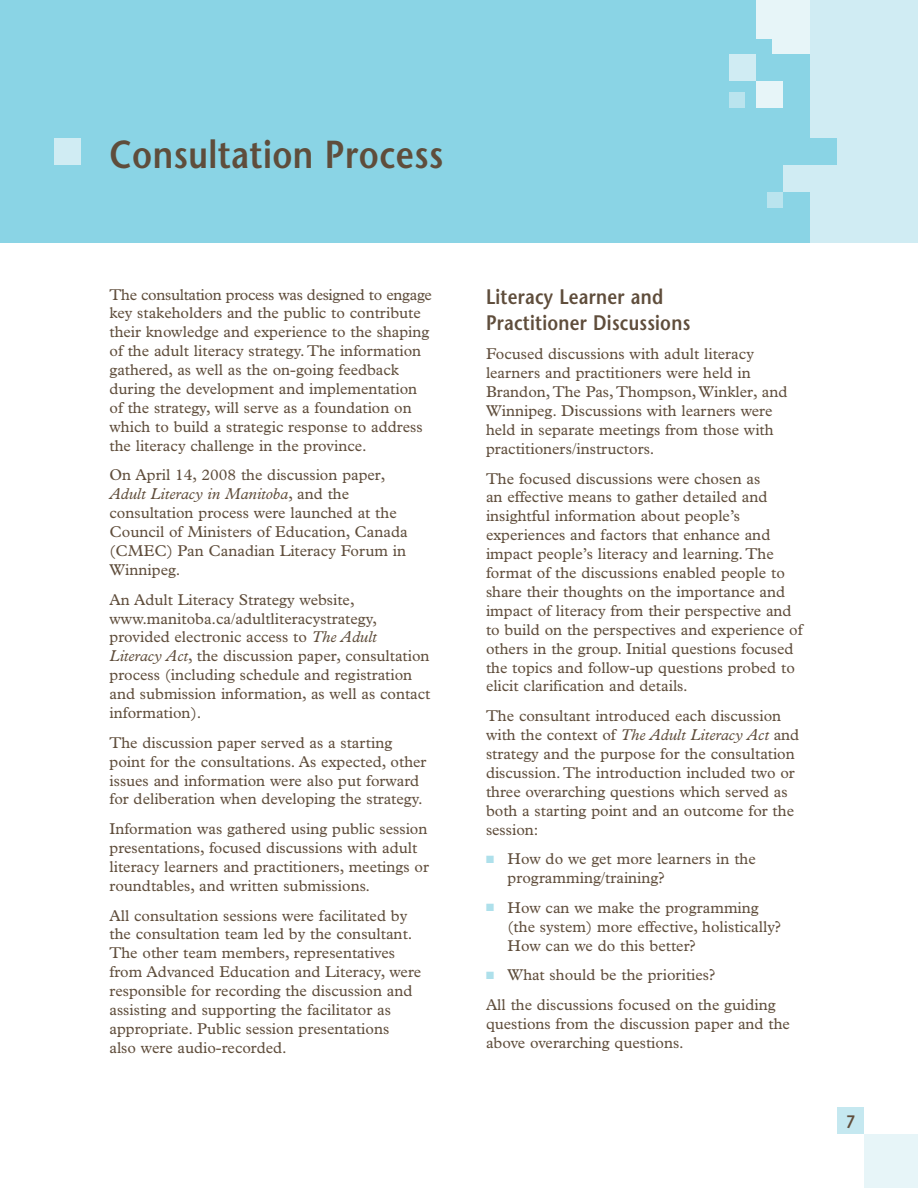
<style>
.page{position:relative;width:918px;height:1188px;background:#fff}
.page>*{position:absolute;margin:0;border:0;box-sizing:border-box;transform-origin:0 0}
.t1{font:600 39px "Stone Sans";letter-spacing:.015em;color:#5f4d3b;scale:.85 1}
.t2{font:600 21px/25.2px "Stone Sans";letter-spacing:.015em;color:#5f4d3b;scale:.85 1}
.t3{font:600 18px "Stone Sans";color:#5f4d3b;scale:.85 1}
.t4{font:15.75px/18.9px "Plantin";color:#5f4d3b}
.s1{font-style:italic}
.s2{color:#aee0eb}
</style>
<div class="page">
<div style="left:0;top:0;width:918px;height:243px;background:#8ad4e5"></div>
<div style="left:810px;top:0;width:108px;height:243px;background:#d0ecf3"></div>
<div style="left:766px;top:138px;width:71px;height:27px;background:#8ad4e5"></div>
<div style="left:756px;top:0;width:54px;height:54px;background:#e7f5f8"></div>
<div style="left:783px;top:165px;width:75px;height:27px;background:#d0ecf3"></div>
<div style="left:756px;top:39px;width:15px;height:30px;background:#8ad4e5"></div>
<div style="left:756px;top:81px;width:27px;height:27px;background:#e7f5f8"></div>
<div style="left:729px;top:93px;width:15px;height:15px;background:#bae4ee"></div>
<div style="left:768px;top:192px;width:15px;height:15px;background:#bae4ee"></div>
<div style="left:864px;top:1134px;width:54px;height:54px;background:#e7f5f8"></div>
<div style="left:837px;top:1107px;width:27px;height:27px;background:#c5e8f0"></div>
<div style="left:54px;top:138px;width:27px;height:27px;background:#d0ecf3"></div>
<div style="left:729px;top:54px;width:27px;height:27px;background:#d0ecf3"></div>
<h1 class="t1" style="left:110px;top:130px;width:394px">Consultation Process</h1>
<p class="t4" style="left:110px;top:285px;width:324px">The consultation process was designed to engage key stakeholders and the public to contribute their knowledge and experience to the shaping of the adult literacy strategy. The information gathered, as well as the on-going feedback during the development and implementation of the strategy, will serve as a foundation on which to build a strategic response to address the literacy challenge in the province.</p>
<p class="t4" style="left:110px;top:466px;width:300px">On April 14, 2008 the discussion paper, <span class="s1">Adult Literacy in Manitoba</span>, and the consultation process were launched at the Council of Ministers of Education, Canada (CMEC) Pan Canadian Literacy Forum in Winnipeg.</p>
<p class="t4" style="left:110px;top:590px;width:322px">An Adult Literacy Strategy website, www.manitoba.ca/adultliteracystrategy, provided electronic access to <span class="s1">The Adult Literacy Act</span>, the discussion paper, consultation process (including schedule and registration and submission information, as well as contact information).</p>
<p class="t4" style="left:110px;top:733px;width:319px">The discussion paper served as a starting point for the consultations. As expected, other issues and information were also put forward for deliberation when developing the strategy.</p>
<p class="t4" style="left:110px;top:819px;width:321px">Information was gathered using public session presentations, focused discussions with adult literacy learners and practitioners, meetings or roundtables, and written submissions.</p>
<p class="t4" style="left:110px;top:906px;width:313px">All consultation sessions were facilitated by the consultation team led by the consultant.<br>The other team members, representatives from Advanced Education and Literacy, were responsible for recording the discussion and assisting and supporting the facilitator as appropriate. Public session presentations<br>also were audio-recorded.</p>
<h2 class="t2" style="left:486px;top:284px;width:242px">Literacy Learner and<br>Practitioner Discussions</h2>
<p class="t4" style="left:486px;top:344px;width:303px">Focused discussions with adult literacy learners and practitioners were held in Brandon, The Pas, Thompson, Winkler, and Winnipeg. Discussions with learners were held in separate meetings from those with practitioners/instructors.</p>
<p class="t4" style="left:486px;top:469px;width:318px">The focused discussions were chosen as<br>an effective means to gather detailed and insightful information about people’s experiences and factors that enhance and impact people’s literacy and learning. The format of the discussions enabled people to share their thoughts on the importance and impact of literacy from their perspective and to build on the perspectives and experience of others in the group. Initial questions focused the topics and follow-up questions probed to elicit clarification and details.</p>
<p class="t4" style="left:486px;top:706px;width:315px">The consultant introduced each discussion with the context of <span class="s1">The Adult Literacy Act</span> and strategy and the purpose for the consultation discussion. The introduction included two or three overarching questions which served as both a starting point and an outcome for the session:</p>
<p class="t4" style="left:508px;top:849px;width:250px;text-indent:-22px"><span class="s2">■</span> How do we get more learners in the programming/training?</p>
<p class="t4" style="left:508px;top:898px;width:275px;text-indent:-22px"><span class="s2">■</span> How can we make the programming (the system) more effective, holistically?<br>How can we do this better?</p>
<p class="t4" style="left:486px;top:960px;width:291px;line-height:29.7px"><span class="s2">■</span> What should be the priorities?<br>All the discussions focused on the guiding</p>
<p class="t4" style="left:486px;top:1014px;width:305px">questions from the discussion paper and the above overarching questions.</p>
<p class="t3" style="left:846px;top:1110px;width:12px">7</p>
</div>
